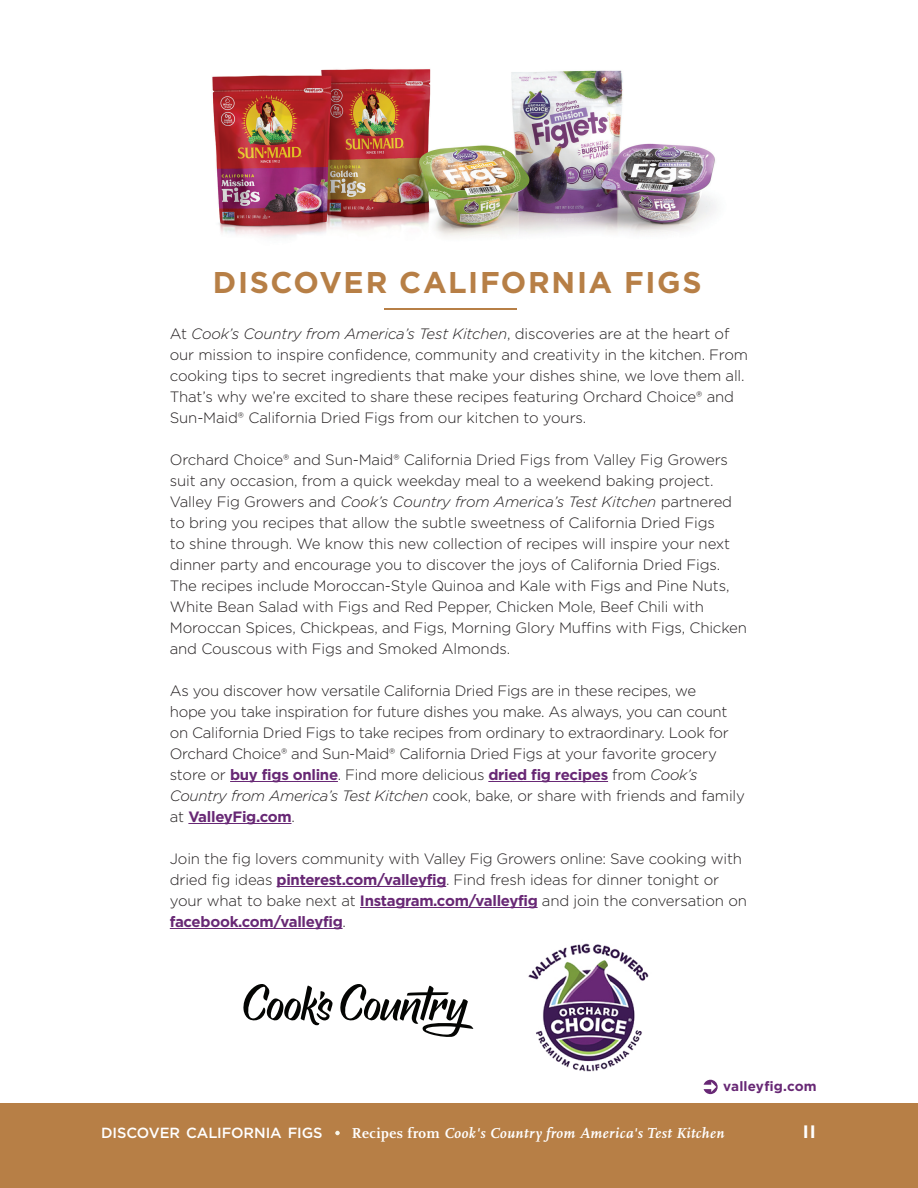
<style>
.page{position:relative;width:918px;height:1188px;background:#fff}
.page>*{position:absolute;margin:0;border:0;box-sizing:border-box;transform-origin:0 0}
.t1{font:700 30px "Gotham";letter-spacing:.055em;color:#b77f46}
.t2{font:700 18px "Gotham";color:#fff}
.t3{font:300 15px/21px "Gotham";letter-spacing:-.01em;color:#231f20}
.t4{font:italic 700 15px "Scala OT";letter-spacing:.035em;color:#fff}
.t5{font:500 14.7px "Gotham";letter-spacing:-.005em;color:#fff}
.t6{font:700 13.5px "Gotham";letter-spacing:.01em;color:#682875}
.s1{font-style:italic}
.s2{font-weight:700;color:#682875}
.s3{font-style:normal}
</style>
<div class="page">
<div style="left:0;top:1103px;width:918px;height:85px;background:#b77f46"></div>
<hr style="left:230px;top:781px;width:108px;height:1px;background:#682875">
<hr style="left:488px;top:781px;width:120px;height:1px;background:#682875">
<hr style="left:188px;top:823px;width:103px;height:1px;background:#682875">
<hr style="left:277px;top:886px;width:169px;height:1px;background:#682875">
<hr style="left:360px;top:907px;width:178px;height:1px;background:#682875">
<hr style="left:170px;top:928px;width:173px;height:1px;background:#682875">
<img style="left:528px;top:943px;width:121px;height:129px">
<img style="left:212px;top:69px;width:504px;height:169px">
<svg style="left:340px;top:984px;width:133px;height:53px"></svg>
<svg style="left:243px;top:984px;width:90px;height:41px"></svg>
<hr style="left:384px;top:309px;width:133px;height:1px;background:#b77f46">
<svg style="left:335px;top:1131px;width:5px;height:4px"></svg>
<svg style="left:704px;top:1080px;width:14px;height:14px"></svg>
<h1 class="t1" style="left:213px;top:263px;width:490px">DISCOVER CALIFORNIA FIGS</h1>
<p class="t3" style="left:170px;top:323px;width:580px">At <span class="s1">Cook’s Country from America’s Test Kitchen</span>, discoveries are at the heart of our mission to inspire confidence, community and creativity in the kitchen. From cooking tips to secret ingredients that make your dishes shine, we love them all.<br>That’s why we’re excited to share these recipes featuring Orchard Choice® and Sun-Maid® California Dried Figs from our kitchen to yours.</p>
<p class="t3" style="left:170px;top:449px;width:579px">Orchard Choice® and Sun-Maid® California Dried Figs from Valley Fig Growers suit any occasion, from a quick weekday meal to a weekend baking project.<br>Valley Fig Growers and <span class="s1">Cook’s Country from America’s Test Kitchen</span> partnered to bring you recipes that allow the subtle sweetness of California Dried Figs<br>to shine through. We know this new collection of recipes will inspire your next dinner party and encourage you to discover the joys of California Dried Figs.<br>The recipes include Moroccan-Style Quinoa and Kale with Figs and Pine Nuts, White Bean Salad with Figs and Red Pepper, Chicken Mole, Beef Chili with Moroccan Spices, Chickpeas, and Figs, Morning Glory Muffins with Figs, Chicken and Couscous with Figs and Smoked Almonds.</p>
<p class="t3" style="left:170px;top:680px;width:577px">As you discover how versatile California Dried Figs are in these recipes, we<br>hope you take inspiration for future dishes you make. As always, you can count on California Dried Figs to take recipes from ordinary to extraordinary. Look for Orchard Choice® and Sun-Maid® California Dried Figs at your favorite grocery store or <span class="s2">buy figs online</span>. Find more delicious <span class="s2">dried fig recipes</span> from <span class="s1">Cook’s Country from America’s Test Kitchen</span> cook, bake, or share with friends and family at <span class="s2">ValleyFig.com</span>.</p>
<p class="t3" style="left:170px;top:848px;width:579px">Join the fig lovers community with Valley Fig Growers online: Save cooking with dried fig ideas <span class="s2">pinterest.com/valleyfig</span>. Find fresh ideas for dinner tonight or your what to bake next at <span class="s2">Instagram.com/valleyfig</span> and join the conversation on <span class="s2">facebook.com/valleyfig</span>.</p>
<p class="t6" style="left:723px;top:1077px;width:95px">valleyfig.com</p>
<p class="t5" style="left:101px;top:1123px;width:223px">DISCOVER CALIFORNIA FIGS</p>
<p class="t4" style="left:352px;top:1125px;width:374px"><span class="s3">Recipes from</span> Cook's Country from America's Test Kitchen</p>
<p class="t2" style="left:803px;top:1119px;width:6px">ii</p>
</div>
